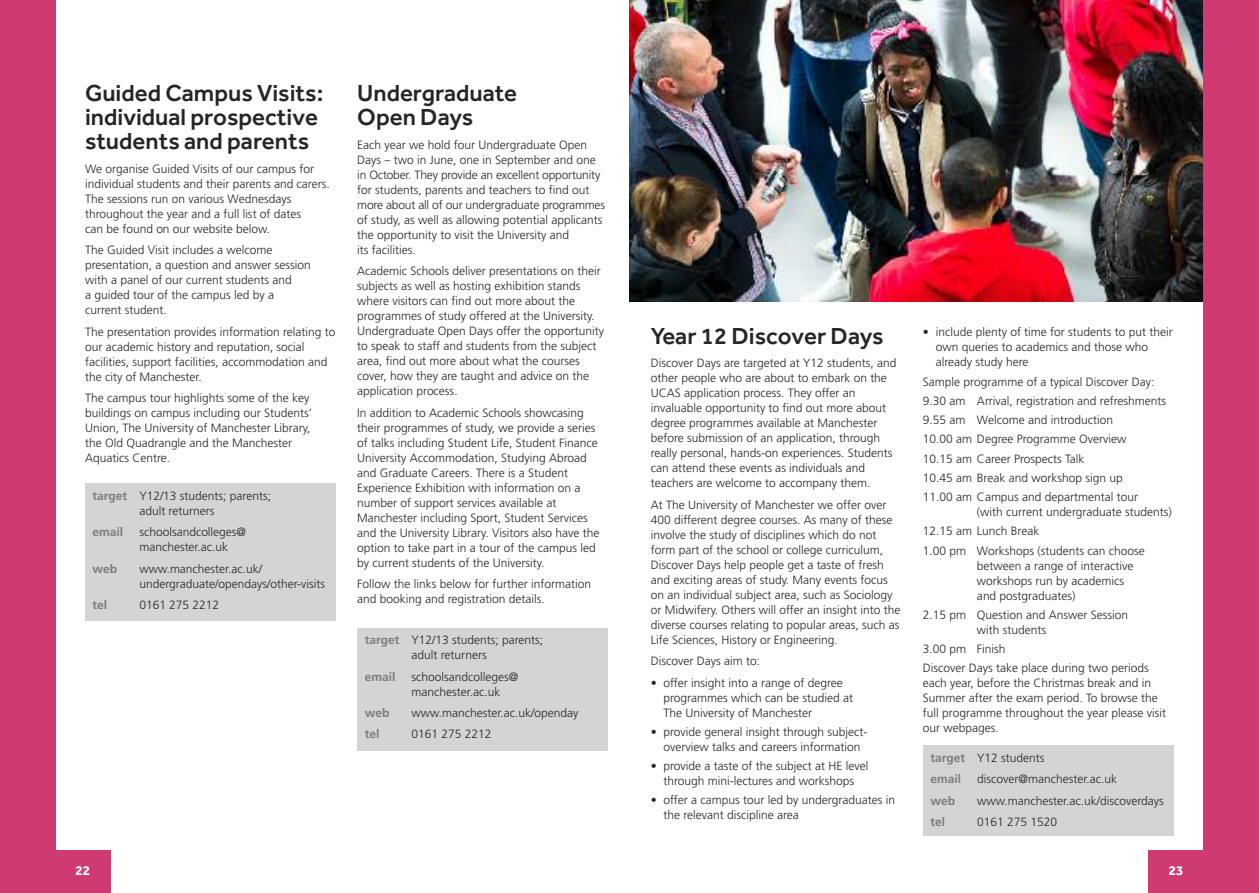
<style>
.page{position:relative;width:1259px;height:893px;background:#fff}
.page>*{position:absolute;margin:0;border:0;box-sizing:border-box;transform-origin:0 0}
.t1{font:500 24px/24px "Effra";color:#272627}
.t2{font:700 13.5px "Effra";color:#fff}
.t3{font:300 12px/15px "Frutiger";color:#272627}
.t4{font:700 12px/21.5px "Frutiger";color:#7d7d7d}
.s1{font-weight:700;color:#7d7d7d}
.s2{font-weight:300;color:#272627}
</style>
<div class="page">
<img style="left:629px;top:0;width:574px;height:302px">
<div style="left:0;top:0;width:55px;height:893px;background:#ce3a71"></div>
<div style="left:1203px;top:0;width:56px;height:893px;background:#ce3a71"></div>
<div style="left:1148px;top:850px;width:55px;height:43px;background:#ce3a71"></div>
<div style="left:55px;top:850px;width:56px;height:43px;background:#ce3a71"></div>
<div style="left:85px;top:483px;width:251px;height:137px;background:#d4d4d4"></div>
<div style="left:357px;top:628px;width:251px;height:122px;background:#d4d4d4"></div>
<div style="left:923px;top:745px;width:251px;height:91px;background:#d4d4d4"></div>
<h1 class="t1" style="left:85px;top:81px;width:240px">Guided Campus Visits: individual prospective students and parents</h1>
<p class="t3" style="left:85px;top:162px;width:246px">We organise Guided Visits of our campus for individual students and their parents and carers.<br>The sessions run on various Wednesdays throughout the year and a full list of dates<br>can be found on our website below.</p>
<p class="t3" style="left:85px;top:244px;width:227px">The Guided Visit includes a welcome presentation, a question and answer session with a panel of our current students and<br>a guided tour of the campus led by a current student.</p>
<p class="t3" style="left:85px;top:325px;width:252px">The presentation provides information relating to our academic history and reputation, social facilities, support facilities, accommodation and the city of Manchester.</p>
<p class="t3" style="left:85px;top:391px;width:229px">The campus tour highlights some of the key buildings on campus including our Students’ Union, The University of Manchester Library, the Old Quadrangle and the Manchester Aquatics Centre.</p>
<p class="t3" style="left:139px;top:489px;width:133px;text-indent:-47px"><span class="s1">target</span> Y12/13 students; parents; adult returners</p>
<p class="t4" style="left:93px;top:522px;width:32px">email</p>
<p class="t3" style="left:139px;top:525px;width:108px">schoolsandcolleges@ manchester.ac.uk</p>
<p class="t4" style="left:93px;top:559px;width:26px">web</p>
<p class="t3" style="left:139px;top:562px;width:187px">www.manchester.ac.uk/ undergraduate/opendays/other-visits</p>
<p class="t4" style="left:93px;top:595px;width:16px">tel</p>
<p class="t3" style="left:139px;top:598px;width:81px">0161 275 2212</p>
<h1 class="t1" style="left:357px;top:81px;width:161px">Undergraduate<br>Open Days</h1>
<p class="t3" style="left:357px;top:138px;width:249px">Each year we hold four Undergraduate Open Days – two in June, one in September and one in October. They provide an excellent opportunity for students, parents and teachers to find out more about all of our undergraduate programmes of study, as well as allowing potential applicants the opportunity to visit the University and<br>its facilities.</p>
<p class="t3" style="left:357px;top:265px;width:248px">Academic Schools deliver presentations on their subjects as well as hosting exhibition stands where visitors can find out more about the programmes of study offered at the University.<br>Undergraduate Open Days offer the opportunity to speak to staff and students from the subject area, find out more about what the courses cover, how they are taught and advice on the application process.</p>
<p class="t3" style="left:357px;top:406px;width:243px">In addition to Academic Schools showcasing their programmes of study, we provide a series of talks including Student Life, Student Finance University Accommodation, Studying Abroad and Graduate Careers. There is a Student Experience Exhibition with information on a number of support services available at Manchester including Sport, Student Services and the University Library. Visitors also have the option to take part in a tour of the campus led by current students of the University.</p>
<p class="t3" style="left:357px;top:577px;width:235px">Follow the links below for further information and booking and registration details.</p>
<p class="t3" style="left:411px;top:633px;width:133px;text-indent:-47px"><span class="s1">target</span> Y12/13 students; parents; adult returners</p>
<p class="t4" style="left:365px;top:667px;width:32px">email</p>
<p class="t3" style="left:411px;top:670px;width:108px">schoolsandcolleges@ manchester.ac.uk</p>
<p class="t4" style="left:365px;top:703px;width:26px">web</p>
<p class="t3" style="left:411px;top:706px;width:168px">www.manchester.ac.uk/openday</p>
<p class="t4" style="left:365px;top:724px;width:16px">tel</p>
<p class="t3" style="left:411px;top:727px;width:81px">0161 275 2212</p>
<h1 class="t1" style="left:651px;top:323px;width:234px">Year 12 Discover Days</h1>
<p class="t3" style="left:651px;top:357px;width:247px">Discover Days are targeted at Y12 students, and other people who are about to embark on the UCAS application process. They offer an invaluable opportunity to find out more about degree programmes available at Manchester before submission of an application, through really personal, hands-on experiences. Students can attend these events as individuals and teachers are welcome to accompany them.</p>
<p class="t3" style="left:651px;top:498px;width:251px">At The University of Manchester we offer over 400 different degree courses. As many of these involve the study of disciplines which do not form part of the school or college curriculum, Discover Days help people get a taste of fresh and exciting areas of study. Many events focus on an individual subject area, such as Sociology or Midwifery. Others will offer an insight into the diverse courses relating to popular areas, such as Life Sciences, History or Engineering.</p>
<p class="t3" style="left:651px;top:654px;width:111px">Discover Days aim to:</p>
<p class="t3" style="left:663px;top:676px;width:191px;text-indent:-13px">• offer insight into a range of degree programmes which can be studied at<br>The University of Manchester</p>
<p class="t3" style="left:651px;top:725px;width:218px;text-align:center">• provide general insight through subject&shy;overview talks and careers information</p>
<p class="t3" style="left:651px;top:759px;width:219px;text-align:center">• provide a taste of the subject at HE level through mini-lectures and workshops</p>
<p class="t3" style="left:663px;top:793px;width:233px;text-indent:-13px">• offer a campus tour led by undergraduates in the relevant discipline area</p>
<p class="t3" style="left:935px;top:326px;width:238px;text-indent:-13px">• include plenty of time for students to put their own queries to academics and those who already study here</p>
<p class="t3" style="left:923px;top:373px;width:245px;line-height:19.2px">Sample programme of a typical Discover Day:<br>9.30 am Arrival, registration and refreshments 9.55 am Welcome and introduction<br>10.00 am Degree Programme Overview<br>10.15 am Career Prospects Talk<br>10.45 am Break and workshop sign up<br>11.00 am Campus and departmental tour</p>
<p class="t3" style="left:923px;top:503px;width:250px;line-height:19.2px;text-indent:54px">(with current undergraduate students)<br>12.15 am Lunch Break<br>1.00 pm Workshops (students can choose</p>
<p class="t3" style="left:977px;top:559px;width:158px">between a range of interactive workshops run by academics and postgraduates)</p>
<p class="t3" style="left:977px;top:608px;width:153px;text-indent:-54px">2.15 pm Question and Answer Session with students</p>
<p class="t3" style="left:923px;top:640px;width:227px;line-height:19.2px">3.00 pm Finish<br>Discover Days take place during two periods</p>
<p class="t3" style="left:923px;top:677px;width:245px">each year, before the Christmas break and in Summer after the exam period. To browse the full programme throughout the year please visit our webpages.</p>
<p class="t4" style="left:930px;top:748px;width:116px">target <span class="s2">Y12 students </span>email</p>
<p class="t3" style="left:977px;top:773px;width:141px">discover@manchester.ac.uk</p>
<p class="t4" style="left:930px;top:791px;width:26px">web</p>
<p class="t3" style="left:977px;top:794px;width:188px">www.manchester.ac.uk/discoverdays</p>
<p class="t4" style="left:930px;top:812px;width:16px">tel</p>
<p class="t3" style="left:977px;top:815px;width:81px">0161 275 1520</p>
<p class="t2" style="left:76px;top:862px;width:16px">22</p>
<p class="t2" style="left:1168px;top:862px;width:16px">23</p>
</div>
